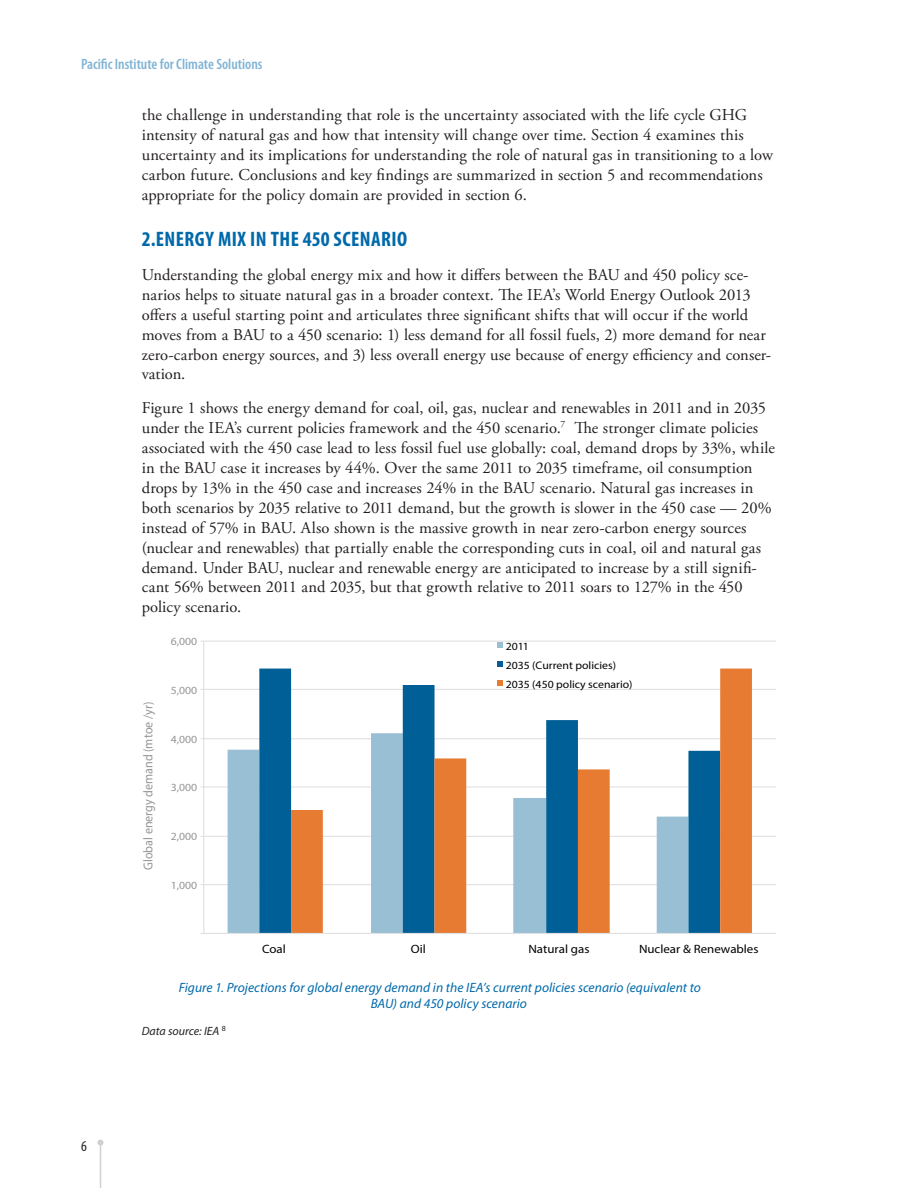
<style>
.page{position:relative;width:918px;height:1188px;background:#fff}
.page>*{position:absolute;margin:0;border:0;box-sizing:border-box;transform-origin:0 0}
.Heading{font:700 condensed 21px "Myriad Pro";letter-spacing:.02em;color:#0069aa}
.Body_main{font:16.5px/20px "Adobe Garamond Pro";letter-spacing:.005em;color:#231f20}
.t1{font:600 condensed 15px "Myriad Pro";color:#80b4d5}
.t2{font:condensed 15px "Myriad Pro";color:#231f20}
.t3{font:italic 13.5px/16.5px "Myriad Pro";letter-spacing:.005em;color:#0069aa}
.t4{font:12.9px "Myriad Pro";color:#969696;scale:.93 1}
.t5{font:12px "Myriad Pro";color:#000;scale:1.07 1}
.Source{font:italic 12px "Myriad Pro";color:#231f20}
.t6{font:10.95px/18.6px "Myriad Pro";color:#000;scale:1.07 1}
.t7{font:10.95px "Myriad Pro";color:#969696;scale:1.07 1}
</style>
<div class="page">
<hr style="left:100px;top:1143px;width:1px;height:45px;background:#cfd0d2">
<svg style="left:98px;top:1140px;width:6px;height:6px"></svg>
<hr style="left:204px;top:884px;width:572px;height:1px;background:#e0e0e0">
<hr style="left:204px;top:836px;width:572px;height:1px;background:#e0e0e0">
<hr style="left:204px;top:786px;width:572px;height:2px;background:#e0e0e0">
<hr style="left:204px;top:738px;width:572px;height:1px;background:#e0e0e0">
<hr style="left:204px;top:689px;width:572px;height:1px;background:#e0e0e0">
<hr style="left:204px;top:641px;width:572px;height:1px;background:#e0e0e0">
<div style="left:228px;top:749px;width:31px;height:184px;background:#99bfd5"></div>
<div style="left:259px;top:669px;width:32px;height:264px;background:#005f96"></div>
<svg style="left:291px;top:669px;width:461px;height:264px"></svg>
<hr style="left:203px;top:641px;width:1px;height:292px;background:#e0e0e0">
<hr style="left:204px;top:933px;width:572px;height:1px;background:#e0e0e0">
<svg style="left:497px;top:643px;width:6px;height:5px"></svg>
<svg style="left:497px;top:661px;width:6px;height:6px"></svg>
<svg style="left:497px;top:680px;width:6px;height:5px"></svg>
<p class="t1" style="left:81px;top:55px;width:183px">Pacific Institute for Climate Solutions</p>
<p class="Body_main" style="left:142px;top:105px;width:633px">the challenge in understanding that role is the uncertainty associated with the life cycle GHG intensity of natural gas and how that intensity will change over time. Section 4 examines this uncertainty and its implications for understanding the role of natural gas in transitioning to a low carbon future. Conclusions and key findings are summarized in section 5 and recommendations appropriate for the policy domain are provided in section 6.</p>
<p class="Heading" style="left:142px;top:226px;width:267px">2.ENERGY MIX IN THE 450 SCENARIO</p>
<p class="Body_main" style="left:142px;top:265px;width:631px">Understanding the global energy mix and how it differs between the BAU and 450 policy sce&shy;narios helps to situate natural gas in a broader context. The IEA’s World Energy Outlook 2013 offers a useful starting point and articulates three significant shifts that will occur if the world moves from a BAU to a 450 scenario: 1) less demand for all fossil fuels, 2) more demand for near zero-carbon energy sources, and 3) less overall energy use because of energy efficiency and conser&shy;vation.</p>
<p class="Body_main" style="left:142px;top:398px;width:635px">Figure 1 shows the energy demand for coal, oil, gas, nuclear and renewables in 2011 and in 2035 under the IEA’s current policies framework and the 450 scenario.<sup>7</sup> The stronger climate policies associated with the 450 case lead to less fossil fuel use globally: coal, demand drops by 33%, while in the BAU case it increases by 44%. Over the same 2011 to 2035 timeframe, oil consumption drops by 13% in the 450 case and increases 24% in the BAU scenario. Natural gas increases in both scenarios by 2035 relative to 2011 demand, but the growth is slower in the 450 case — 20% instead of 57% in BAU. Also shown is the massive growth in near zero-carbon energy sources (nuclear and renewables) that partially enable the corresponding cuts in coal, oil and natural gas demand. Under BAU, nuclear and renewable energy are anticipated to increase by a still signifi&shy;cant 56% between 2011 and 2035, but that growth relative to 2011 soars to 127% in the 450 policy scenario.</p>
<p class="t7" style="left:171px;top:635px;width:26px">6,000</p>
<p class="t4" style="left:140px;top:870px;width:182px;rotate:-90deg">Global energy demand (mtoe /yr)</p>
<p class="t7" style="left:171px;top:684px;width:26px">5,000</p>
<p class="t7" style="left:171px;top:732px;width:26px">4,000</p>
<p class="t7" style="left:171px;top:781px;width:26px">3,000</p>
<p class="t7" style="left:171px;top:830px;width:26px">2,000</p>
<p class="t7" style="left:171px;top:879px;width:26px">1,000</p>
<p class="t6" style="left:506px;top:637px;width:120px">2011<br>2035 (Current policies)<br>2035 (450 policy scenario)</p>
<p class="t5" style="left:262px;top:941px;width:24px">Coal</p>
<p class="t5" style="left:411px;top:941px;width:16px">Oil</p>
<p class="t5" style="left:528px;top:941px;width:58px">Natural gas</p>
<p class="t5" style="left:639px;top:941px;width:113px">Nuclear &amp; Renewables</p>
<p class="t3" style="left:371px;top:979px;width:332px;text-indent:-192px">Figure 1. Projections for global energy demand in the IEA’s current policies scenario (equivalent to<br>BAU) and 450 policy scenario</p>
<p class="t2" style="left:81px;top:1137px;width:7px">6</p>
<p class="Source" style="left:142px;top:1024px;width:86px">Data source: IEA <sup>8</sup></p>
</div>
